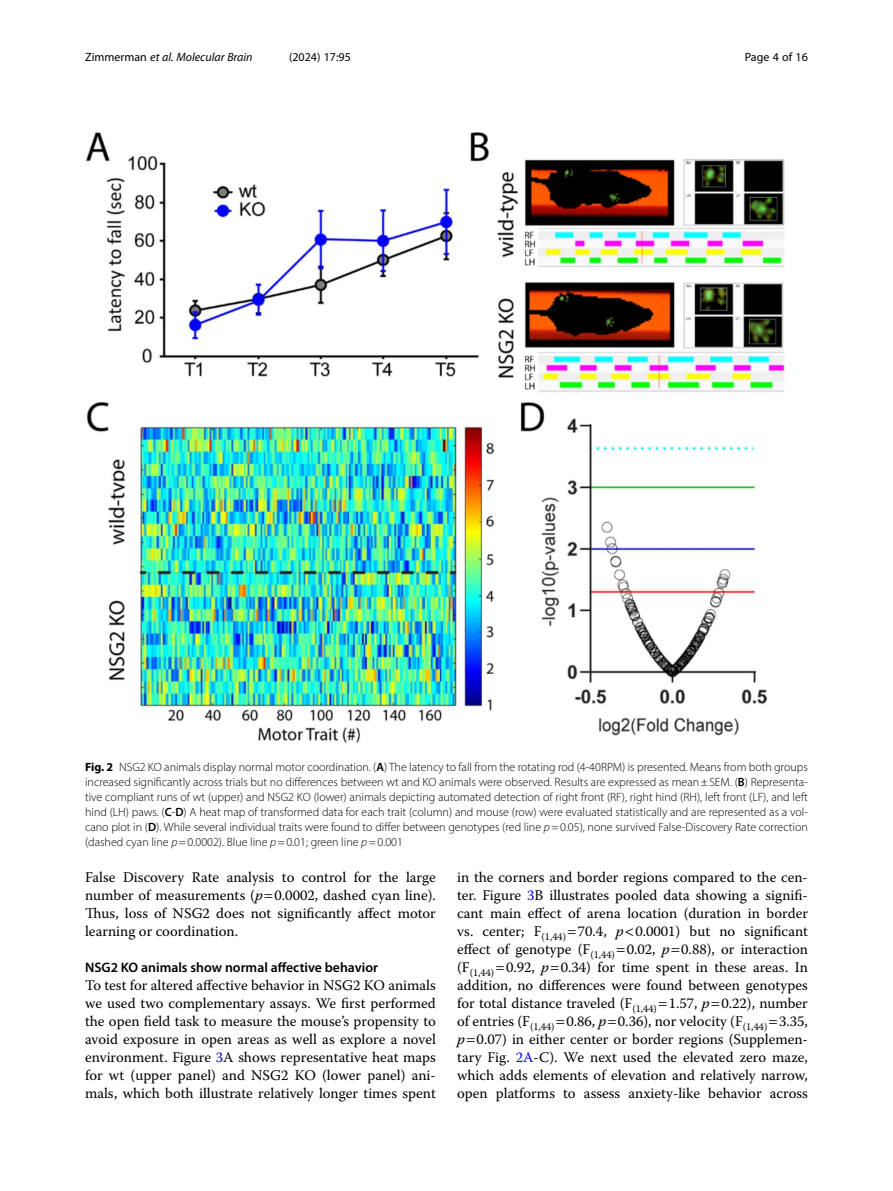
<style>
.page{position:relative;width:893px;height:1191px;background:#fff}
.page>*{position:absolute;margin:0;border:0;box-sizing:border-box;transform-origin:0 0}
.Body_Text{font:14.7px/18px "Warnock Pro";color:#000;text-align:justify}
.Head_2{font:600 13.8px "Myriad Pro";color:#000}
.Figure_Caption{font:300 12px/15px "Myriad Pro";color:#000;text-align:justify}
.t1{font:italic 12px "Myriad Pro";color:#000}
.t2{font:12px "Myriad Pro";color:#000}
.s1{font-style:normal}
.s2{font-weight:700}
.s3{font-weight:600}
.s4{font-style:italic}
.s5{color:#00f}
</style>
<div class="page">
<img style="left:86px;top:132px;width:699px;height:611px">
<p class="t1" style="left:85px;top:50px;width:169px"><span class="s1">Zimmerman</span> et al. Molecular Brain</p>
<p class="t2" style="left:289px;top:50px;width:63px">(2024) 17:95</p>
<p class="t2" style="left:745px;top:50px;width:65px">Page 4 of 16</p>
<p class="Figure_Caption" style="left:85px;top:760px;width:724px"><span class="s2">Fig. 2</span> NSG2 KO animals display normal motor coordination. (<span class="s3">A</span>) The latency to fall from the rotating rod (4-40RPM) is presented. Means from both groups increased significantly across trials but no differences between wt and KO animals were observed. Results are expressed as mean±SEM. (<span class="s3">B</span>) Representa&shy;tive compliant runs of wt (upper) and NSG2 KO (lower) animals depicting automated detection of right front (RF), right hind (RH), left front (LF), and left hind (LH) paws. (<span class="s3">C</span>-<span class="s3">D</span>) A heat map of transformed data for each trait (column) and mouse (row) were evaluated statistically and are represented as a vol&shy;cano plot in (<span class="s3">D</span>). While several individual traits were found to differ between genotypes (red line <span class="s4">p</span>=0.05), none survived False-Discovery Rate correction (dashed cyan line <span class="s4">p</span>=0.0002). Blue line <span class="s4">p</span>=0.01; green line <span class="s4">p</span>=0.001</p>
<p class="Body_Text" style="left:85px;top:868px;width:352px">False Discovery Rate analysis to control for the large number of measurements (<span class="s4">p</span> 0.0002, dashed cyan line).<br>Thus, loss of NSG2 does not significantly affect motor learning or coordination.</p>
<p class="Head_2" style="left:85px;top:959px;width:295px">NSG2 KO animals show normal affective behavior</p>
<p class="Body_Text" style="left:85px;top:976px;width:352px">To test for altered affective behavior in NSG2 KO animals we used two complementary assays. We first performed the open field task to measure the mouse’s propensity to avoid exposure in open areas as well as explore a novel environment. Figure <span class="s5">3</span>A shows representative heat maps for wt (upper panel) and NSG2 KO (lower panel) ani&shy;mals, which both illustrate relatively longer times spent</p>
<p class="Body_Text" style="left:457px;top:868px;width:352px">in the corners and border regions compared to the cen&shy;ter. Figure <span class="s5">3</span>B illustrates pooled data showing a signifi&shy;cant main effect of arena location (duration in border vs. center; F<sub>(1,44)</sub> 70.4, <span class="s4">p</span> 0.0001) but no significant effect of genotype (F<sub>(1,44)</sub> 0.02, <span class="s4">p</span> 0.88), or interaction (F<sub>(1,44)</sub> 0.92, <span class="s4">p</span> 0.34) for time spent in these areas. In addition, no differences were found between genotypes for total distance traveled (F<sub>(1,44)</sub> 1.57, <span class="s4">p</span> 0.22), number of entries (F<sub>(1,44)</sub> 0.86, <span class="s4">p</span> 0.36), nor velocity (F<sub>(1,44)</sub> 3.35, <span class="s4">p</span> 0.07) in either center or border regions (Supplemen&shy;tary Fig. <span class="s5">2A</span>-C). We next used the elevated zero maze, which adds elements of elevation and relatively narrow, open platforms to assess anxiety-like behavior across</p>
</div>
